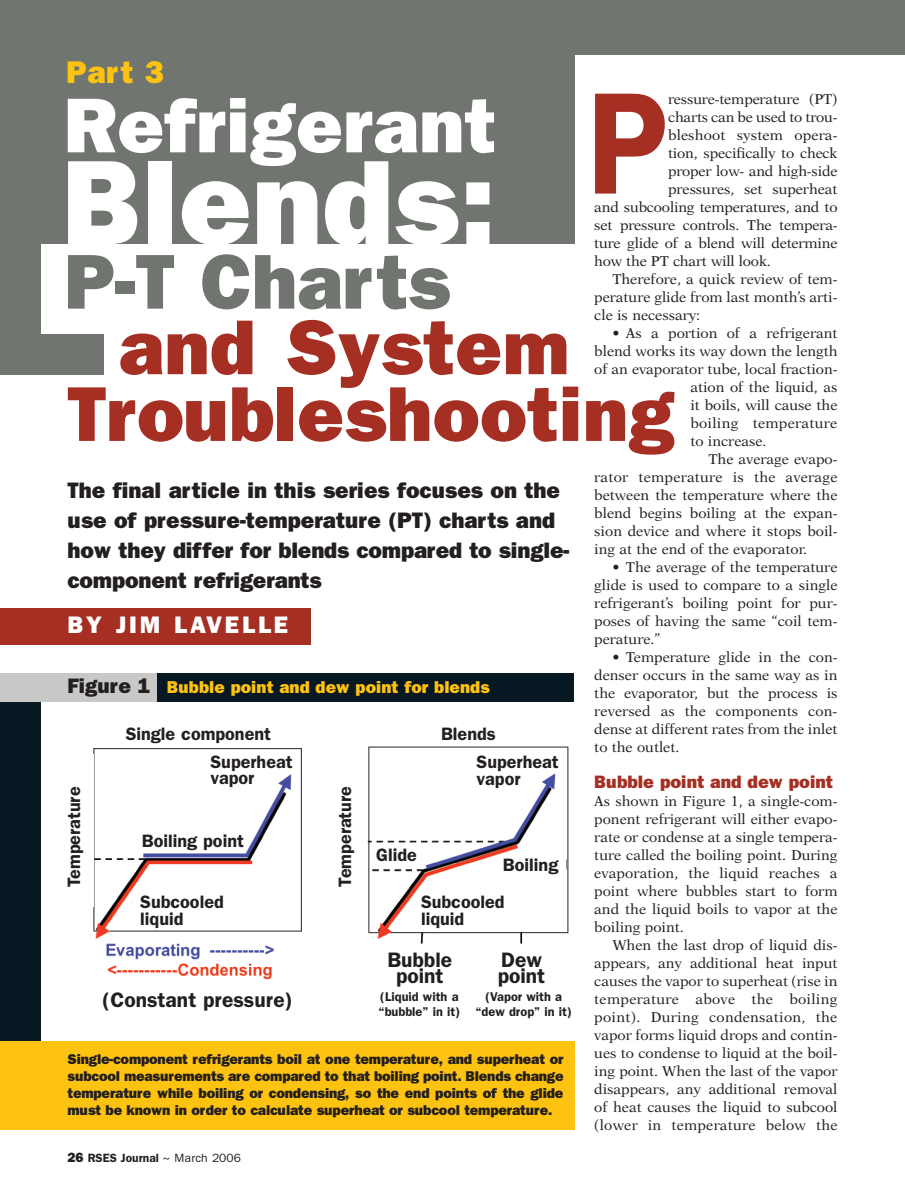
<style>
.page{position:relative;width:905px;height:1202px;background:#fff}
.page>*{position:absolute;margin:0;border:0;box-sizing:border-box;transform-origin:0 0}
.t1{font:600 145.5px "Franklin Gothic";color:#a62f23;scale:.9 1}
.t2{font:800 120.75px "Franklin Gothic";letter-spacing:.005em;color:#fff}
.t3{font:800 78px "Franklin Gothic";letter-spacing:.005em;color:#a62f23}
.t4{font:800 78px "Franklin Gothic";letter-spacing:.005em;color:#fff}
.t5{font:800 78px "Franklin Gothic";color:#717570}
.t6{font:800 31.5px "Franklin Gothic";color:#fec210}
.t7{font:800 24px "Franklin Gothic";letter-spacing:.12em;color:#fff}
.t8{font:800 22.5px/30px "Franklin Gothic";color:#231f20}
.t9{font:600 21px/16.5px "Franklin Gothic";color:#231f20;text-align:center}
.t10{font:800 21px "Franklin Gothic";color:#231f20}
.t11{font:600 18px/16.5px "Franklin Gothic";color:#231f20}
.t12{font:800 18px "Franklin Gothic";color:#a62f23}
.t13{font:800 17.25px "Franklin Gothic";letter-spacing:.005em;color:#fec210}
.t14{font:14.25px/18px "New Aster";color:#231f20;text-align:justify}
.t15{font:800 14.25px/17.1px "Franklin Gothic";letter-spacing:-.01em;color:#231f20;text-align:justify}
.t16{font:14.25px "New Aster";letter-spacing:.02em;color:#231f20}
.t17{font:600 12.75px/14.2px "Franklin Gothic";color:#231f20}
.t18{font:600 12px "Franklin Gothic";color:#231f20}
.s1{font-weight:800;font-size:13.5px}
.s2{font-weight:400}
</style>
<div class="page">
<div style="left:0;top:0;width:574px;height:243px;background:#717570"></div>
<img style="left:93px;top:746px;width:482px;height:306px">
<div style="left:0;top:608px;width:310px;height:36px;background:#a62f23"></div>
<div style="left:0;top:690px;width:40px;height:353px;background:#071822"></div>
<div style="left:0;top:673px;width:159px;height:28px;background:#c8c9c7"></div>
<div style="left:158px;top:673px;width:416px;height:28px;background:#071822"></div>
<div style="left:0;top:1041px;width:574px;height:88px;background:#fec210"></div>
<div style="left:0;top:149px;width:40px;height:191px;background:#717570"></div>
<div style="left:0;top:334px;width:104px;height:40px;background:#717570"></div>
<div style="left:558px;top:0;width:346px;height:54px;background:#717570"></div>
<div style="left:348px;top:948px;width:239px;height:82px;background:#fff"></div>
<div style="left:72px;top:983px;width:238px;height:41px;background:#fff"></div>
<div style="left:375px;top:847px;width:45px;height:20px;background:#fff"></div>
<div style="left:418px;top:892px;width:84px;height:37px;background:#fff"></div>
<div style="left:443px;top:754px;width:84px;height:36px;background:#fff"></div>
<div style="left:478px;top:754px;width:84px;height:16px;background:#fff"></div>
<div style="left:176px;top:758px;width:113px;height:16px;background:#fff"></div>
<div style="left:146px;top:835px;width:98px;height:17px;background:#fff"></div>
<div style="left:132px;top:894px;width:99px;height:34px;background:#fff"></div>
<div style="left:197px;top:774px;width:66px;height:22px;background:#fff"></div>
<div style="left:511px;top:853px;width:55px;height:25px;background:#fff"></div>
<div style="left:331px;top:753px;width:33px;height:153px;background:#fff"></div>
<h3 class="t6" style="left:66px;top:54px;width:99px">Part 3</h3>
<h1 class="t1" style="left:587px;top:58px;width:92px">P</h1>
<p class="t14" style="left:668px;top:91px;width:171px">ressure-temperature (PT)</p>
<h3 class="t4" style="left:64px;top:80px;width:434px">Refrigerant</h3>
<p class="t14" style="left:668px;top:109px;width:171px">charts can be used to trou-</p>
<p class="t14" style="left:668px;top:127px;width:171px">bleshoot system opera-</p>
<p class="t14" style="left:668px;top:145px;width:171px">tion, specifically to check</p>
<p class="t14" style="left:668px;top:163px;width:171px">proper low- and high-side</p>
<p class="t14" style="left:668px;top:181px;width:171px">pressures, set superheat</p>
<p class="t14" style="left:594px;top:199px;width:245px">and subcooling temperatures, and to</p>
<p class="t14" style="left:594px;top:217px;width:245px">set pressure controls. The tempera-</p>
<p class="t14" style="left:594px;top:235px;width:245px">ture glide of a blend will determine</p>
<p class="t14" style="left:594px;top:253px;width:178px">how the PT chart will look.</p>
<p class="t14" style="left:612px;top:271px;width:227px">Therefore, a quick review of tem-</p>
<p class="t14" style="left:594px;top:289px;width:245px">perature glide from last month’s arti-</p>
<p class="t14" style="left:594px;top:307px;width:107px">cle is necessary:</p>
<p class="t14" style="left:612px;top:325px;width:227px">• As a portion of a refrigerant</p>
<p class="t14" style="left:594px;top:343px;width:245px">blend works its way down the length</p>
<p class="t14" style="left:594px;top:361px;width:245px">of an evaporator tube, local fraction-</p>
<p class="t14" style="left:690px;top:379px;width:149px">ation of the liquid, as</p>
<p class="t14" style="left:690px;top:397px;width:149px">it boils, will cause the</p>
<p class="t16" style="left:690px;top:417px;width:148px">boiling temperature</p>
<p class="t14" style="left:690px;top:433px;width:78px">to increase.</p>
<p class="t14" style="left:708px;top:451px;width:130px">The average evapo-</p>
<p class="t16" style="left:594px;top:471px;width:245px">rator temperature is the average</p>
<p class="t14" style="left:594px;top:487px;width:245px">between the temperature where the</p>
<p class="t14" style="left:594px;top:505px;width:245px">blend begins boiling at the expan-</p>
<p class="t14" style="left:594px;top:523px;width:245px">sion device and where it stops boil-</p>
<p class="t14" style="left:594px;top:541px;width:214px">ing at the end of the evaporator.</p>
<p class="t14" style="left:594px;top:559px;width:245px;text-indent:18px">• The average of the temperature glide is used to compare to a single refrigerant’s boiling point for pur&shy;poses of having the same “coil tem&shy;perature.”</p>
<p class="t14" style="left:594px;top:649px;width:245px;text-indent:18px">• Temperature glide in the con&shy;denser occurs in the same way as in the evaporator, but the process is reversed as the components con&shy;dense at different rates from the inlet to the outlet.</p>
<p class="t12" style="left:594px;top:771px;width:240px">Bubble point and dew point</p>
<p class="t14" style="left:594px;top:793px;width:245px">As shown in Figure 1, a single-com&shy;ponent refrigerant will either evapo&shy;rate or condense at a single tempera&shy;ture called the boiling point. During evaporation, the liquid reaches a point where bubbles start to form and the liquid boils to vapor at the boiling point.</p>
<p class="t14" style="left:594px;top:937px;width:245px;text-indent:18px">When the last drop of liquid dis&shy;appears, any additional heat input causes the vapor to superheat (rise in temperature above the boiling point). During condensation, the vapor forms liquid drops and contin&shy;ues to condense to liquid at the boil&shy;ing point. When the last of the vapor disappears, any additional removal of heat causes the liquid to subcool (lower in temperature below the</p>
<h2 class="t2" style="left:62px;top:132px;width:436px">Blends:</h2>
<h3 class="t5" style="left:64px;top:236px;width:388px">P-T Charts</h3>
<h3 class="t3" style="left:119px;top:302px;width:452px">and System</h3>
<h3 class="t3" style="left:67px;top:368px;width:608px">Troubleshooting</h3>
<h3 class="t8" style="left:68px;top:475px;width:503px">The final article in this series focuses on the use of pressure-temperature (PT) charts and how they differ for blends compared to single&shy;component refrigerants</h3>
<h3 class="t7" style="left:68px;top:611px;width:222px">BY JIM LAVELLE</h3>
<h3 class="t10" style="left:68px;top:673px;width:85px">Figure 1</h3>
<p class="t13" style="left:167px;top:676px;width:324px">Bubble point and dew point for blends</p>
<p class="t11" style="left:126px;top:725px;width:147px">Single component</p>
<p class="t11" style="left:476px;top:719px;width:84px;line-height:28.3px;text-indent:-36px">Blends<br>Superheat</p>
<p class="t11" style="left:476px;top:770px;width:45px">vapor</p>
<p class="t11" style="left:210px;top:753px;width:84px">Superheat vapor</p>
<p class="t11" style="left:66px;top:887px;width:102px;rotate:-90deg">Temperature</p>
<p class="t11" style="left:337px;top:886px;width:102px;rotate:-90deg">Temperature</p>
<p class="t11" style="left:142px;top:832px;width:104px">Boiling point</p>
<p class="t11" style="left:376px;top:846px;width:42px">Glide</p>
<p class="t11" style="left:503px;top:856px;width:57px">Boiling</p>
<p class="t11" style="left:140px;top:893px;width:85px">Subcooled liquid</p>
<p class="t11" style="left:421px;top:893px;width:85px">Subcooled liquid</p>
<h3 class="t9" style="left:387px;top:951px;width:66px">Bubble point</h3>
<p class="t17" style="left:378px;top:989px;width:83px">(Liquid with a “bubble” in it)</p>
<p class="t17" style="left:475px;top:989px;width:98px;text-align:center">(Vapor with a “dew drop” in it)</p>
<h3 class="t9" style="left:498px;top:951px;width:49px;text-align:left">Dew point</h3>
<h3 class="t9" style="left:103px;top:991px;width:191px">(Constant pressure)</h3>
<p class="t15" style="left:68px;top:1050px;width:497px">Single-component refrigerants boil at one temperature, and superheat or subcool measurements are compared to that boiling point. Blends change temperature while boiling or condensing, so the end points of the glide must be known in order to calculate superheat or subcool temperature.</p>
<p class="t18" style="left:68px;top:1150px;width:175px"><span class="s1">26</span> RSES Journal <span class="s2">~ March 2006</span></p>
</div>
